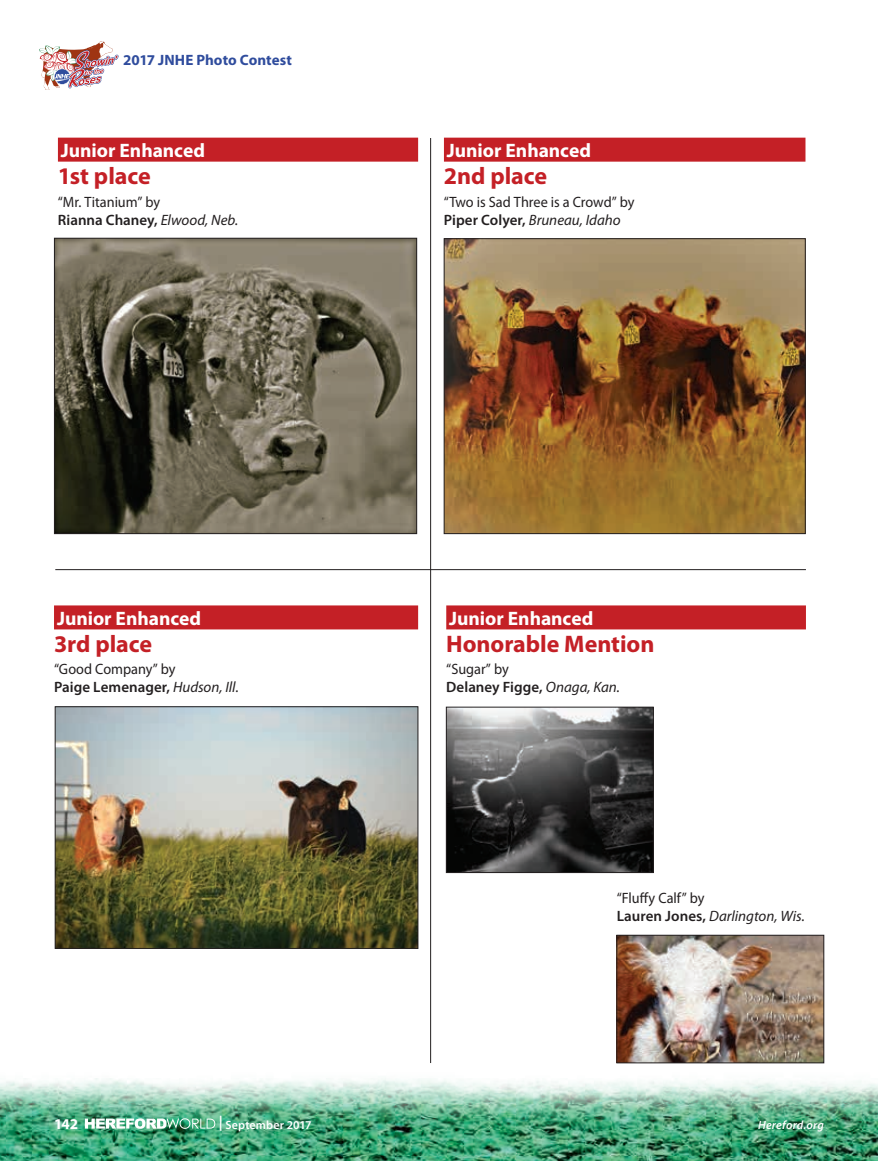
<style>
.page{position:relative;width:878px;height:1161px;background:#fff}
.page>*{position:absolute;margin:0;border:0;box-sizing:border-box;transform-origin:0 0}
.t1{font:700 24px "Myriad Pro";letter-spacing:-.005em;color:#c42026}
.t2{font:700 19.5px "Myriad Pro";color:#fff}
.t3{font:15px/18px "Myriad Pro";letter-spacing:-.005em;color:#231f20;scale:.95 1}
.t4{font:italic 15px/18px "Myriad Pro";letter-spacing:-.005em;color:#231f20}
.t5{font:600 15px/18px "Myriad Pro";color:#231f20}
.t6{font:700 15px "Myriad Pro";letter-spacing:.005em;color:#2f4c9d}
.t7{font:700 15px "Myriad Pro";color:#fff}
.t8{font:600 12px "Myriad Pro";letter-spacing:.01em;color:#fff}
.t9{font:italic 600 12px "Myriad Pro";letter-spacing:.015em;color:#fff}
.s1{font-weight:600}
.s2{font-style:italic}
.s3{font-weight:400}
.s4{font-weight:400;font-style:italic}
.s5{font-style:normal}
.s6{font-weight:600;font-style:normal}
.s7{font-size:15px}
</style>
<div class="page">
<svg style="left:39px;top:41px;width:80px;height:49px"></svg>
<img style="left:0;top:1054px;width:878px;height:107px">
<hr style="left:430px;top:138px;width:1px;height:925px;background:#231f20">
<hr style="left:55px;top:569px;width:750px;height:1px;background:#231f20">
<img style="left:56px;top:240px;width:359px;height:292px">
<div style="left:54px;top:238px;width:363px;height:296px;border:1px solid #231f20"></div>
<div style="left:58px;top:138px;width:360px;height:24px;background:#c42026"></div>
<div style="left:444px;top:138px;width:361px;height:24px;background:#c42026"></div>
<div style="left:54px;top:605px;width:364px;height:24px;background:#c42026"></div>
<img style="left:446px;top:240px;width:357px;height:292px">
<div style="left:444px;top:238px;width:361px;height:296px;border:1px solid #231f20"></div>
<img style="left:57px;top:709px;width:359px;height:238px">
<div style="left:55px;top:707px;width:363px;height:242px;border:1px solid #231f20"></div>
<img style="left:448px;top:709px;width:203px;height:162px">
<div style="left:446px;top:707px;width:207px;height:166px;border:1px solid #231f20"></div>
<div style="left:446px;top:605px;width:360px;height:24px;background:#c42026"></div>
<img style="left:618px;top:937px;width:203px;height:124px">
<div style="left:616px;top:935px;width:207px;height:128px;border:1px solid #231f20"></div>
<svg style="left:85px;top:1118px;width:130px;height:11px"></svg>
<p class="t6" style="left:123px;top:52px;width:170px">2017 JNHE Photo Contest</p>
<h2 class="t2" style="left:61px;top:140px;width:146px">Junior Enhanced</h2>
<h1 class="t1" style="left:58px;top:163px;width:94px">1st place</h1>
<p class="t3" style="left:58px;top:193px;width:191px">“Mr. Titanium” by<br><span class="s1">Rianna Chaney,</span> <span class="s2">Elwood, Neb.</span></p>
<h2 class="t2" style="left:447px;top:140px;width:146px">Junior Enhanced</h2>
<h1 class="t1" style="left:444px;top:163px;width:105px">2nd place</h1>
<p class="t3" style="left:444px;top:193px;width:202px">“Two is Sad Three is a Crowd” by<br><span class="s1">Piper Colyer,</span> <span class="s2">Bruneau, Idaho</span></p>
<h2 class="t2" style="left:57px;top:607px;width:146px">Junior Enhanced</h2>
<h1 class="t1" style="left:54px;top:630px;width:100px">3rd place</h1>
<p class="t3" style="left:54px;top:661px;width:196px">“Good Company” by<br><span class="s1">Paige Lemenager,</span> <span class="s2">Hudson, Ill.</span></p>
<h2 class="t2" style="left:449px;top:607px;width:146px">Junior Enhanced</h2>
<h1 class="t1" style="left:446px;top:630px;width:210px">Honorable Mention</h1>
<p class="t5" style="left:446px;top:661px;width:175px"><span class="s3">“Sugar” by<br></span>Delaney Figge, <span class="s4">Onaga, Kan.</span></p>
<p class="t4" style="left:616px;top:890px;width:190px"><span class="s5">“Fluffy Calf” by<br></span><span class="s6">Lauren Jones,</span> Darlington, Wis.</p>
<p class="t7" style="left:54px;top:1115px;width:25px">142</p>
<p class="t8" style="left:219px;top:1118px;width:94px"><span class="s7">|</span> September 2017</p>
<p class="t9" style="left:758px;top:1118px;width:67px">Hereford.org</p>
</div>
